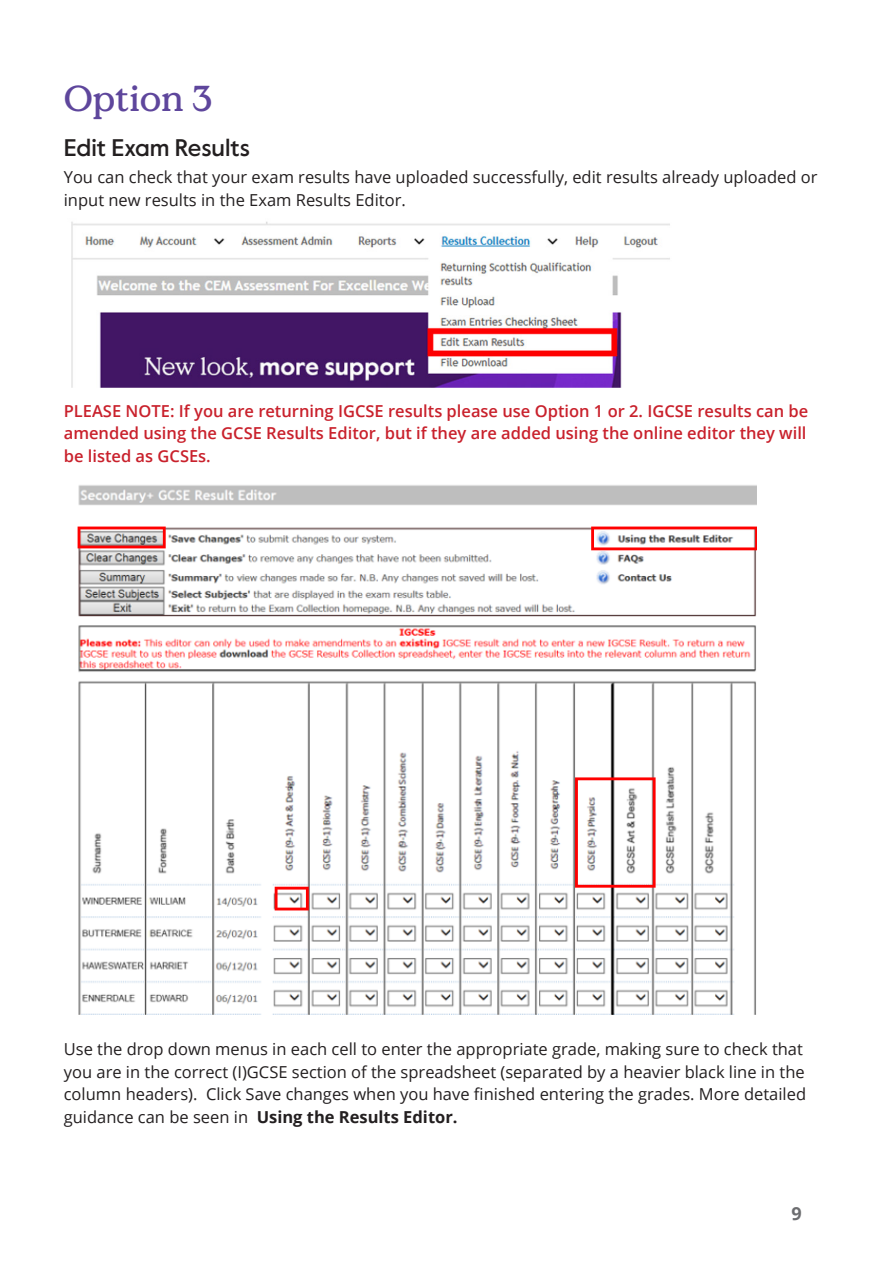
<style>
.page{position:relative;width:893px;height:1263px;background:#fff}
.page>*{position:absolute;margin:0;border:0;box-sizing:border-box;transform-origin:0 0}
.Section_Headings{font:500 36px "Value Serif Pro";color:#5e469c}
.Subheadings{font:500 24px "Value Sans Pro";color:#231f20}
.t1{font:700 18px "Open Sans";color:#6c6d70}
.Body_Text{font:16.5px/22.5px "Open Sans";color:#231f20}
.Body_Text-2{font:600 16.5px/22.5px "Open Sans";color:#c9212c;text-align:justify}
.s1{font-weight:700}
</style>
<div class="page">
<img style="left:71px;top:221px;width:599px;height:167px">
<img style="left:77px;top:485px;width:680px;height:529px">
<p class="Section_Headings" style="left:64px;top:77px;width:151px">Option 3</p>
<p class="Subheadings" style="left:64px;top:134px;width:188px">Edit Exam Results</p>
<p class="Body_Text" style="left:64px;top:166px;width:755px">You can check that your exam results have uploaded successfully, edit results already uploaded or input new results in the Exam Results Editor.</p>
<p class="Body_Text-2" style="left:64px;top:399px;width:746px">PLEASE NOTE: If you are returning IGCSE results please use Option 1 or 2. IGCSE results can be amended using the GCSE Results Editor, but if they are added using the online editor they will be listed as GCSEs.</p>
<p class="Body_Text" style="left:64px;top:1038px;width:744px">Use the drop down menus in each cell to enter the appropriate grade, making sure to check that you are in the correct (I)GCSE section of the spreadsheet (separated by a heavier black line in the column headers). Click Save changes when you have finished entering the grades. More detailed guidance can be seen in <span class="s1">Using the Results Editor.</span></p>
<p class="t1" style="left:792px;top:1201px;width:12px">9</p>
</div>
